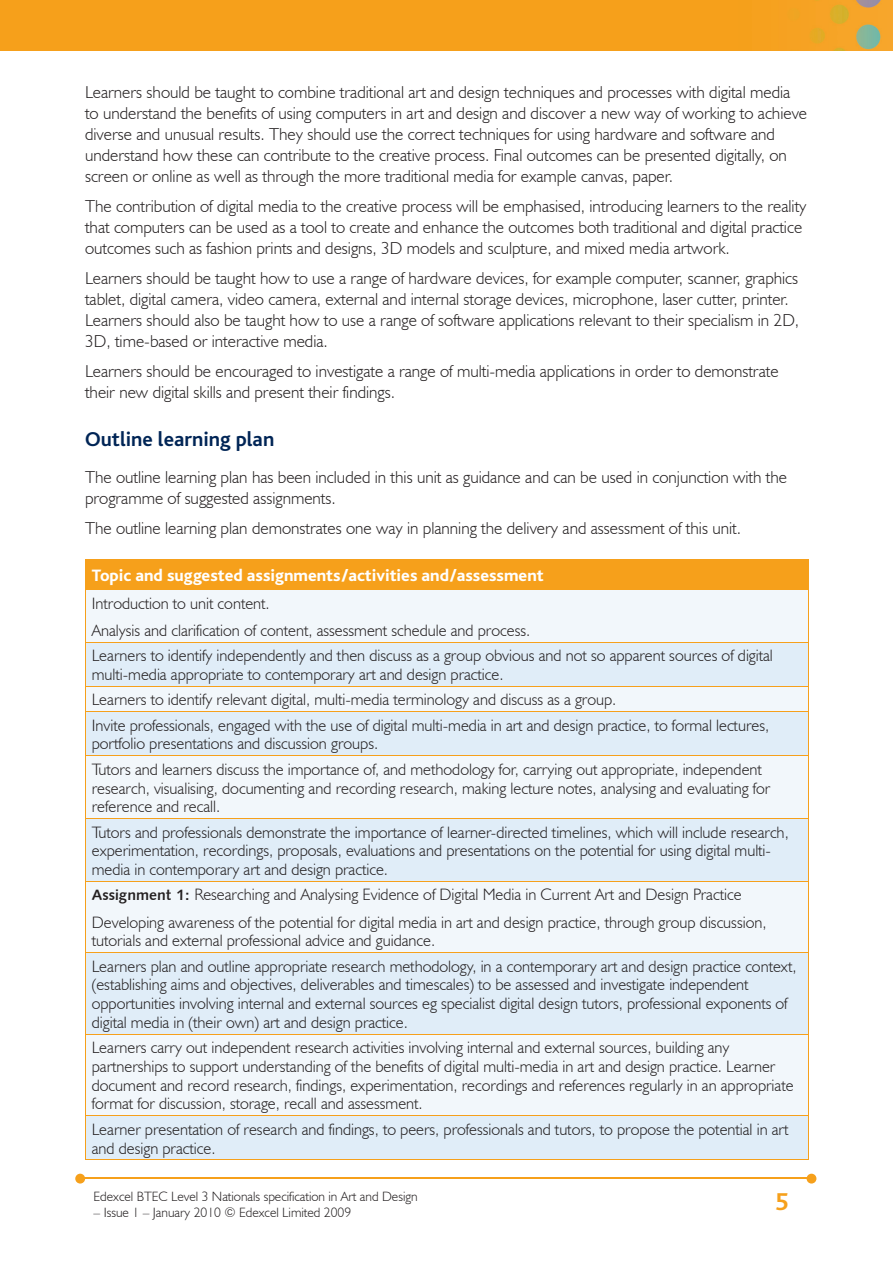
<style>
.page{position:relative;width:893px;height:1263px;background:#fff}
.page>*{position:absolute;margin:0;border:0;box-sizing:border-box;transform-origin:0 0}
.t1{font:700 25.5px "Bliss";color:#f6a01b}
.t2{font:700 21px "Bliss";color:#002556}
.t3{font:300 17.25px/21px "Humanist 521 BT";color:#231f20}
.t4{font:800 17.25px "Bliss";color:#fff}
.t5{font:300 16.5px/18.8px "Humanist 521 BT";color:#231f20}
.t6{font:300 13.5px "Humanist 521 BT";color:#231f20}
.s1{font-family:"Humanist 531 BT Bold A";font-weight:400;font-size:15px}
</style>
<div class="page">
<img style="left:0;top:0;width:893px;height:51px">
<hr style="left:82px;top:1178px;width:728px;height:1px;background:#f6a01b">
<svg style="left:807px;top:1174px;width:9px;height:9px"></svg>
<svg style="left:75px;top:1174px;width:10px;height:9px"></svg>
<div style="left:85px;top:560px;width:723px;height:30px;background:#f6a01b"></div>
<div style="left:86px;top:590px;width:722px;height:52px;background:#f2f7fb"></div>
<svg style="left:86px;top:643px;width:722px;height:516px;fill:#e0edf8"></svg>
<hr style="left:85px;top:589px;width:724px;height:1px;background:#f6a01b">
<svg style="left:808px;top:560px;width:1px;height:29px"></svg>
<hr style="left:85px;top:559px;width:724px;height:1px;background:#f6a01b">
<hr style="left:85px;top:590px;width:1px;height:52px;background:#f6a01b">
<hr style="left:808px;top:590px;width:1px;height:52px;background:#f6a01b">
<hr style="left:85px;top:643px;width:1px;height:43px;background:#f6a01b">
<hr style="left:808px;top:643px;width:1px;height:43px;background:#f6a01b">
<hr style="left:85px;top:642px;width:724px;height:1px;background:#f6a01b">
<svg style="left:85px;top:687px;width:1px;height:24px"></svg>
<svg style="left:808px;top:687px;width:1px;height:24px"></svg>
<hr style="left:85px;top:686px;width:724px;height:1px;background:#f6a01b">
<hr style="left:85px;top:712px;width:1px;height:43px;background:#f6a01b">
<hr style="left:808px;top:712px;width:1px;height:43px;background:#f6a01b">
<hr style="left:85px;top:711px;width:724px;height:1px;background:#f6a01b">
<hr style="left:85px;top:756px;width:1px;height:62px;background:#f6a01b">
<hr style="left:808px;top:756px;width:1px;height:62px;background:#f6a01b">
<hr style="left:85px;top:755px;width:724px;height:1px;background:#f6a01b">
<hr style="left:85px;top:819px;width:1px;height:62px;background:#f6a01b">
<hr style="left:808px;top:819px;width:1px;height:62px;background:#f6a01b">
<hr style="left:85px;top:818px;width:724px;height:1px;background:#f6a01b">
<hr style="left:85px;top:882px;width:1px;height:70px;background:#f6a01b">
<hr style="left:808px;top:882px;width:1px;height:70px;background:#f6a01b">
<hr style="left:85px;top:881px;width:724px;height:1px;background:#f6a01b">
<hr style="left:85px;top:953px;width:1px;height:81px;background:#f6a01b">
<hr style="left:808px;top:953px;width:1px;height:81px;background:#f6a01b">
<hr style="left:85px;top:952px;width:724px;height:1px;background:#f6a01b">
<hr style="left:85px;top:1035px;width:1px;height:80px;background:#f6a01b">
<hr style="left:808px;top:1035px;width:1px;height:80px;background:#f6a01b">
<hr style="left:85px;top:1034px;width:724px;height:1px;background:#f6a01b">
<hr style="left:85px;top:1116px;width:1px;height:43px;background:#f6a01b">
<hr style="left:808px;top:1116px;width:1px;height:43px;background:#f6a01b">
<hr style="left:85px;top:1115px;width:724px;height:1px;background:#f6a01b">
<hr style="left:85px;top:1159px;width:724px;height:1px;background:#f6a01b">
<p class="t3" style="left:85px;top:81px;width:724px">Learners should be taught to combine traditional art and design techniques and processes with digital media to understand the benefits of using computers in art and design and discover a new way of working to achieve diverse and unusual results. They should use the correct techniques for using hardware and software and understand how these can contribute to the creative process. Final outcomes can be presented digitally, on screen or online as well as through the more traditional media for example canvas, paper.</p>
<p class="t3" style="left:85px;top:195px;width:723px">The contribution of digital media to the creative process will be emphasised, introducing learners to the reality that computers can be used as a tool to create and enhance the outcomes both traditional and digital practice outcomes such as fashion prints and designs, 3D models and sculpture, and mixed media artwork.</p>
<p class="t3" style="left:85px;top:267px;width:716px">Learners should be taught how to use a range of hardware devices, for example computer, scanner, graphics tablet, digital camera, video camera, external and internal storage devices, microphone, laser cutter, printer.<br>Learners should also be taught how to use a range of software applications relevant to their specialism in 2D, 3D, time-based or interactive media.</p>
<p class="t3" style="left:85px;top:360px;width:695px">Learners should be encouraged to investigate a range of multi-media applications in order to demonstrate their new digital skills and present their findings.</p>
<p class="t2" style="left:85px;top:429px;width:191px">Outline learning plan</p>
<p class="t3" style="left:85px;top:466px;width:704px">The outline learning plan has been included in this unit as guidance and can be used in conjunction with the programme of suggested assignments.</p>
<p class="t3" style="left:85px;top:517px;width:657px">The outline learning plan demonstrates one way in planning the delivery and assessment of this unit.</p>
<p class="t4" style="left:92px;top:567px;width:453px">Topic and suggested assignments/activities and/assessment</p>
<p class="t5" style="left:92px;top:589px;width:440px;line-height:27.3px">Introduction to unit content.<br>Analysis and clarification of content, assessment schedule and process.</p>
<p class="t5" style="left:92px;top:646px;width:683px">Learners to identify independently and then discuss as a group obvious and not so apparent sources of digital multi-media appropriate to contemporary art and design practice.</p>
<p class="t5" style="left:92px;top:687px;width:679px;line-height:25.3px">Learners to identify relevant digital, multi-media terminology and discuss as a group.<br>Invite professionals, engaged with the use of digital multi-media in art and design practice, to formal lectures,</p>
<p class="t5" style="left:92px;top:731px;width:672px;line-height:25.3px">portfolio presentations and discussion groups.<br>Tutors and learners discuss the importance of, and methodology for, carrying out appropriate, independent</p>
<p class="t5" style="left:92px;top:778px;width:680px">research, visualising, documenting and recording research, making lecture notes, analysing and evaluating for reference and recall.</p>
<p class="t5" style="left:92px;top:822px;width:698px">Tutors and professionals demonstrate the importance of learner-directed timelines, which will include research, experimentation, recordings, proposals, evaluations and presentations on the potential for using digital multi&shy;media in contemporary art and design practice.</p>
<p class="t5" style="left:92px;top:881px;width:676px;line-height:27.3px"><span class="s1">Assignment 1:</span> Researching and Analysing Evidence of Digital Media in Current Art and Design Practice<br>Developing awareness of the potential for digital media in art and design practice, through group discussion,</p>
<p class="t5" style="left:92px;top:928px;width:706px;line-height:25.3px">tutorials and external professional advice and guidance.<br>Learners plan and outline appropriate research methodology, in a contemporary art and design practice context,</p>
<p class="t5" style="left:92px;top:975px;width:697px">(establishing aims and objectives, deliverables and timescales) to be assessed and investigate independent opportunities involving internal and external sources eg specialist digital design tutors, professional exponents of digital media in (their own) art and design practice.</p>
<p class="t5" style="left:92px;top:1038px;width:703px">Learners carry out independent research activities involving internal and external sources, building any partnerships to support understanding of the benefits of digital multi-media in art and design practice. Learner document and record research, findings, experimentation, recordings and references regularly in an appropriate format for discussion, storage, recall and assessment.</p>
<p class="t5" style="left:92px;top:1119px;width:698px">Learner presentation of research and findings, to peers, professionals and tutors, to propose the potential in art and design practice.</p>
<p class="t6" style="left:94px;top:1188px;width:326px">Edexcel BTEC Level 3 Nationals specification in Art and Design</p>
<p class="t6" style="left:94px;top:1204px;width:259px">– Issue 1 – January 2010 © Edexcel Limited 2009</p>
<h1 class="t1" style="left:775px;top:1189px;width:15px">5</h1>
</div>
